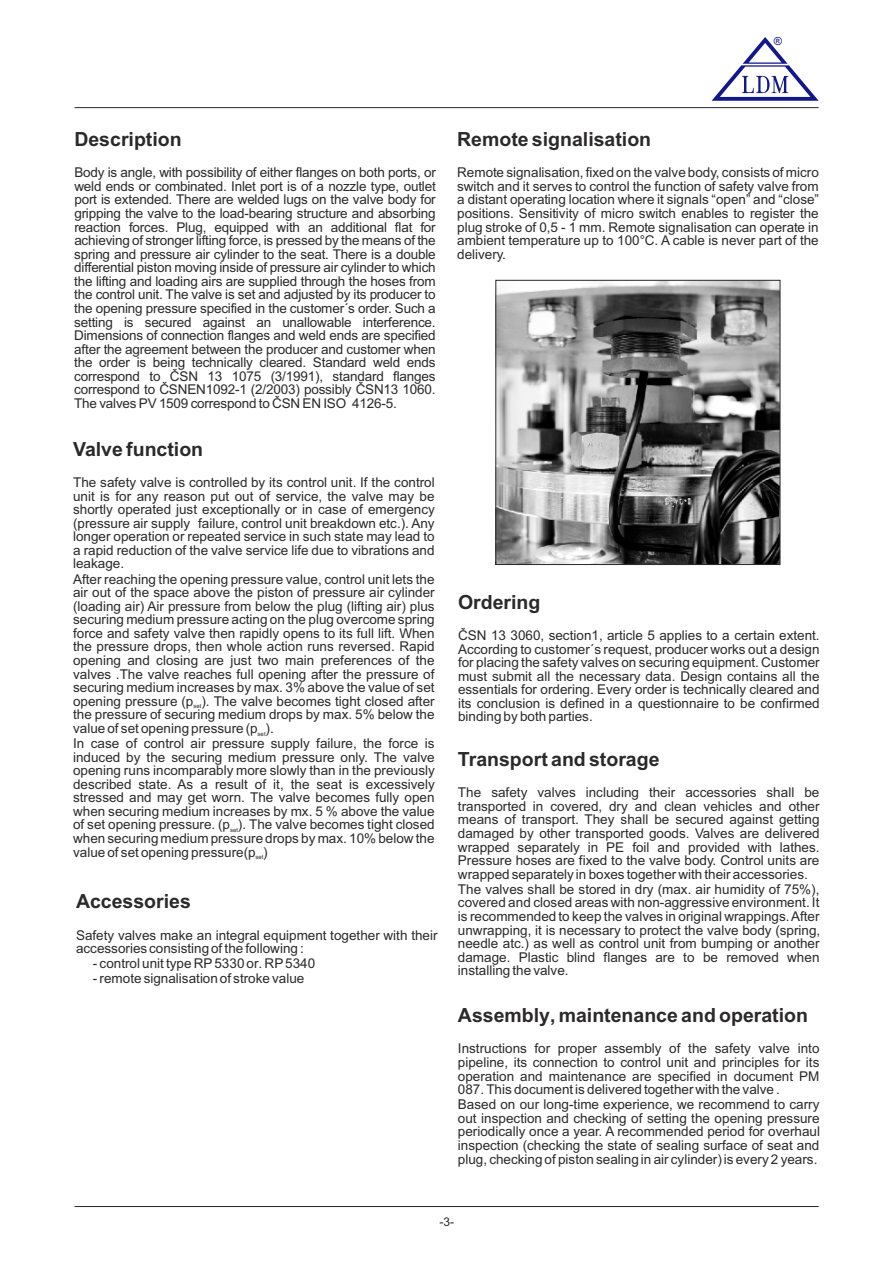
<style>
.page{position:relative;width:893px;height:1263px;background:#fff}
.page>*{position:absolute;margin:0;border:0;box-sizing:border-box;transform-origin:0 0}
.t1{font:700 19.5px "Arial";color:#2b2929}
.t2{font:13.5px/13.5px "Arial";color:#2b2929;text-align:justify}
.t3{font:12px "Arial";color:#2b2929}
.t4{font:11.25px "Arial";color:#12178c}
.t5{font:6px "Arial";color:#2b2929}
</style>
<div class="page">
<hr style="left:74px;top:107px;width:745px;height:1px;background:#2b2929">
<svg style="left:712px;top:37px;width:107px;height:64px"></svg>
<hr style="left:74px;top:1206px;width:745px;height:1px;background:#2b2929">
<img style="left:497px;top:282px;width:281px;height:281px">
<div style="left:495px;top:280px;width:285px;height:285px;border:1px solid #2b2929"></div>
<p class="t4" style="left:774px;top:37px;width:10px">®</p>
<h1 class="t1" style="left:74px;top:132px;width:109px">Description</h1>
<p class="t2" style="left:74px;top:167px;width:363px">Body is angle, with possibility of either flanges on both ports, or weld ends or combinated. Inlet port is of a nozzle type, outlet port is extended. There are welded lugs on the valve body for gripping the valve to the load-bearing structure and absorbing reaction forces. Plug, equipped with an additional flat for achieving of stronger lifting force, is pressed by the means of the spring and pressure air cylinder to the seat. There is a double differential piston moving inside of pressure air cylinder to which the lifting and loading airs are supplied through the hoses from the control unit. The valve is set and adjusted by its producer to the opening pressure specified in the customer´s order. Such a setting is secured against an unallowable interference.<br>Dimensions of connection flanges and weld ends are specified after the agreement between the producer and customer when the order is being technically cleared. Standard weld ends correspond to ČSN 13 1075 (3/1991), standard flanges correspond to ČSNEN1092-1 (2/2003) possibly ČSN13 1060.<br>The valves PV 1509 correspond to ČSN EN ISO 4126-5.</p>
<h1 class="t1" style="left:73px;top:441px;width:132px">Valve function</h1>
<p class="t2" style="left:73px;top:477px;width:363px">The safety valve is controlled by its control unit. If the control unit is for any reason put out of service, the valve may be shortly operated just exceptionally or in case of emergency (pressure air supply failure, control unit breakdown etc.). Any longer operation or repeated service in such state may lead to a rapid reduction of the valve service life due to vibrations and leakage.</p>
<p class="t2" style="left:73px;top:573px;width:363px">After reaching the opening pressure value, control unit lets the air out of the space above the piston of pressure air cylinder (loading air) Air pressure from below the plug (lifting air) plus securing medium pressure acting on the plug overcome spring force and safety valve then rapidly opens to its full lift. When the pressure drops, then whole action runs reversed. Rapid opening and closing are just two main preferences of the valves .The valve reaches full opening after the pressure of securing medium increases by max. 3% above the value of set opening pressure (p ). The valve becomes tight closed after</p>
<p class="t5" style="left:193px;top:704px;width:10px">set</p>
<p class="t2" style="left:73px;top:709px;width:363px">the pressure of securing medium drops by max. 5% below the value of set opening pressure (p ).</p>
<p class="t5" style="left:258px;top:731px;width:10px">set</p>
<p class="t2" style="left:73px;top:738px;width:363px">In case of control air pressure supply failure, the force is induced by the securing medium pressure only. The valve opening runs incomparably more slowly than in the previously described state. As a result of it, the seat is excessively stressed and may get worn. The valve becomes fully open when securing medium increases by mx. 5 % above the value of set opening pressure. (p ). The valve becomes tight closed</p>
<p class="t5" style="left:230px;top:828px;width:10px">set</p>
<p class="t2" style="left:73px;top:833px;width:363px">when securing medium pressure drops by max. 10% below the value of set opening pressure(p )</p>
<p class="t5" style="left:255px;top:855px;width:10px">set</p>
<h1 class="t1" style="left:76px;top:894px;width:116px">Accessories</h1>
<p class="t2" style="left:76px;top:929px;width:363px">Safety valves make an integral equipment together with their accessories consisting of the following :</p>
<p class="t2" style="left:93px;top:958px;width:224px">- control unit type RP5330 or. RP5340</p>
<p class="t2" style="left:93px;top:973px;width:213px">- remote signalisation of stroke value</p>
<h1 class="t1" style="left:457px;top:132px;width:195px">Remote signalisation</h1>
<p class="t2" style="left:457px;top:167px;width:363px">Remote signalisation, fixed on the valve body, consists of micro switch and it serves to control the function of safety valve from a distant operating location where it signals “open” and “close” positions. Sensitivity of micro switch enables to register the plug stroke of 0,5 - 1 mm. Remote signalisation can operate in ambient temperature up to 100°C. A cable is never part of the delivery.</p>
<h1 class="t1" style="left:458px;top:594px;width:84px">Ordering</h1>
<p class="t2" style="left:458px;top:630px;width:363px">ČSN 13 3060, section1, article 5 applies to a certain extent.<br>According to customer´s request, producer works out a design for placing the safety valves on securing equipment. Customer must submit all the necessary data. Design contains all the essentials for ordering. Every order is technically cleared and its conclusion is defined in a questionnaire to be confirmed binding by both parties.</p>
<h1 class="t1" style="left:458px;top:752px;width:203px">Transport and storage</h1>
<p class="t2" style="left:458px;top:787px;width:363px">The safety valves including their accessories shall be transported in covered, dry and clean vehicles and other means of transport. They shall be secured against getting damaged by other transported goods. Valves are delivered wrapped separately in PE foil and provided with lathes.<br>Pressure hoses are fixed to the valve body. Control units are wrapped separately in boxes together with their accessories.</p>
<p class="t2" style="left:458px;top:884px;width:364px">The valves shall be stored in dry (max. air humidity of 75%), covered and closed areas with non-aggressive environment. It is recommended to keep the valves in original wrappings. After unwrapping, it is necessary to protect the valve body (spring, needle atc.) as well as control unit from bumping or another damage. Plastic blind flanges are to be removed when installing the valve.</p>
<h1 class="t1" style="left:458px;top:1008px;width:352px">Assembly, maintenance and operation</h1>
<p class="t2" style="left:458px;top:1043px;width:363px">Instructions for proper assembly of the safety valve into pipeline, its connection to control unit and principles for its operation and maintenance are specified in document PM 087. This document is delivered together with the valve .</p>
<p class="t2" style="left:458px;top:1099px;width:364px">Based on our long-time experience, we recommend to carry out inspection and checking of setting the opening pressure periodically once a year. A recommended period for overhaul inspection (checking the state of sealing surface of seat and plug, checking of piston sealing in air cylinder) is every 2 years.</p>
<p class="t3" style="left:439px;top:1217px;width:16px">-3-</p>
</div>
